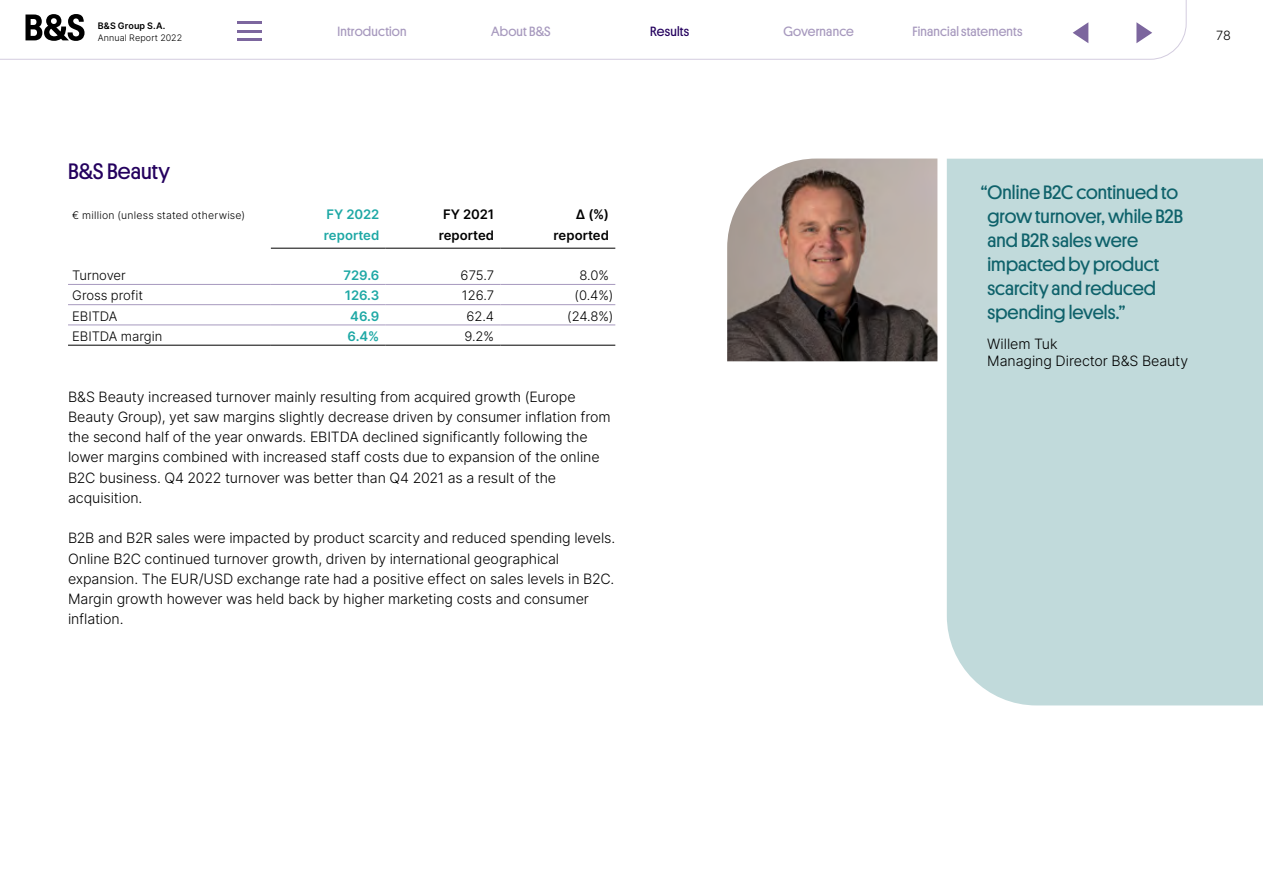
<style>
.page{position:relative;width:1263px;height:893px;background:#fff}
.page>*{position:absolute;margin:0;border:0;box-sizing:border-box;transform-origin:0 0}
.t1{font:22.5px "Platform";letter-spacing:.005em;color:#24005e}
.t2{font:19.5px/24px "Platform";letter-spacing:.005em;color:#0f626b}
.t3{font:300 14.25px/20.2px "Inter";letter-spacing:-.005em;color:#000}
.t4{font:13.5px "Platform";letter-spacing:.015em;color:#a799be}
.t5{font:13.5px "Platform";letter-spacing:.015em;color:#24005e}
.t6{font:300 13.2px "Inter";letter-spacing:-.005em;color:#000}
.t7{font:600 13.2px/20.2px "Inter";color:#1ea8a5}
.t8{font:600 13.2px/20.2px "Inter";color:#000;text-align:center}
.t9{font:300 12.75px "Inter";color:#000}
.t10{font:300 10.5px "Inter";letter-spacing:.02em;color:#000}
.t11{font:300 9px "Inter";letter-spacing:.01em;color:#000}
.t12{font:600 9px "Inter";letter-spacing:.015em;color:#000}
</style>
<div class="page">
<img style="left:727px;top:159px;width:210px;height:202px">
<div style="left:947px;top:159px;width:316px;height:546px;background:#c1dadb"></div>
<svg style="left:0;top:0;width:1187px;height:60px"></svg>
<svg style="left:26px;top:14px;width:59px;height:27px"></svg>
<div style="left:230px;top:11px;width:40px;height:40px;background:#fff"></div>
<hr style="left:238px;top:22px;width:24px;height:2px;background:#7c669e">
<hr style="left:238px;top:30px;width:24px;height:2px;background:#7c669e">
<hr style="left:238px;top:38px;width:24px;height:2px;background:#7c669e">
<div style="left:1128px;top:17px;width:32px;height:32px;background:#fff"></div>
<svg style="left:1136px;top:22px;width:16px;height:21px"></svg>
<div style="left:1065px;top:17px;width:31px;height:32px;background:#fff"></div>
<svg style="left:1073px;top:22px;width:15px;height:21px"></svg>
<hr style="left:68px;top:284px;width:203px;height:1px;background:#a799be">
<hr style="left:271px;top:284px;width:115px;height:1px;background:#a799be">
<hr style="left:386px;top:284px;width:114px;height:1px;background:#a799be">
<hr style="left:500px;top:284px;width:115px;height:1px;background:#a799be">
<hr style="left:68px;top:304px;width:203px;height:1px;background:#a799be">
<hr style="left:271px;top:304px;width:115px;height:1px;background:#a799be">
<hr style="left:386px;top:304px;width:114px;height:1px;background:#a799be">
<hr style="left:500px;top:304px;width:115px;height:1px;background:#a799be">
<hr style="left:68px;top:325px;width:203px;height:1px;background:#a799be">
<hr style="left:271px;top:325px;width:115px;height:1px;background:#a799be">
<hr style="left:386px;top:325px;width:114px;height:1px;background:#a799be">
<hr style="left:500px;top:325px;width:115px;height:1px;background:#a799be">
<hr style="left:271px;top:248px;width:115px;height:1px;background:#000">
<hr style="left:386px;top:248px;width:114px;height:1px;background:#000">
<hr style="left:500px;top:248px;width:115px;height:1px;background:#000">
<hr style="left:68px;top:345px;width:203px;height:1px;background:#000">
<hr style="left:271px;top:345px;width:115px;height:1px;background:#000">
<hr style="left:386px;top:345px;width:114px;height:1px;background:#000">
<hr style="left:500px;top:345px;width:115px;height:1px;background:#000">
<p class="t12" style="left:98px;top:19px;width:69px">B&amp;S Group S.A.</p>
<p class="t11" style="left:98px;top:31px;width:86px">Annual Report 2022</p>
<p class="t4" style="left:337px;top:22px;width:71px">Introduction</p>
<p class="t4" style="left:491px;top:22px;width:61px">About B&amp;S</p>
<p class="t5" style="left:650px;top:22px;width:40px">Results</p>
<p class="t4" style="left:783px;top:22px;width:72px">Governance</p>
<p class="t4" style="left:912px;top:22px;width:112px">Financial statements</p>
<p class="t9" style="left:1216px;top:26px;width:16px">78</p>
<h1 class="t1" style="left:68px;top:155px;width:103px">B&amp;S Beauty</h1>
<p class="t10" style="left:72px;top:208px;width:174px">€ million (unless stated otherwise)</p>
<p class="t7" style="left:324px;top:204px;width:57px">FY 2022 reported</p>
<p class="t8" style="left:439px;top:204px;width:57px">FY 2021 reported</p>
<p class="t8" style="left:553px;top:204px;width:57px;text-align:right">Δ (%) reported</p>
<p class="t6" style="left:72px;top:266px;width:55px">Turnover</p>
<p class="t7" style="left:343px;top:265px;width:37px">729.6</p>
<p class="t6" style="left:461px;top:266px;width:35px">675.7</p>
<p class="t6" style="left:580px;top:266px;width:31px">8.0%</p>
<p class="t6" style="left:72px;top:286px;width:72px">Gross profit</p>
<p class="t7" style="left:345px;top:285px;width:36px">126.3</p>
<p class="t6" style="left:462px;top:286px;width:34px">126.7</p>
<p class="t6" style="left:574px;top:286px;width:40px">(0.4%)</p>
<p class="t6" style="left:72px;top:306px;width:47px">EBITDA</p>
<p class="t7" style="left:350px;top:305px;width:31px">46.9</p>
<p class="t6" style="left:466px;top:306px;width:29px">62.4</p>
<p class="t6" style="left:567px;top:306px;width:48px">(24.8%)</p>
<p class="t6" style="left:72px;top:327px;width:92px">EBITDA margin</p>
<p class="t7" style="left:348px;top:326px;width:33px">6.4%</p>
<p class="t6" style="left:464px;top:327px;width:31px">9.2%</p>
<p class="t3" style="left:68px;top:386px;width:544px">B&amp;S Beauty increased turnover mainly resulting from acquired growth (Europe Beauty Group), yet saw margins slightly decrease driven by consumer inflation from the second half of the year onwards. EBITDA declined significantly following the lower margins combined with increased staff costs due to expansion of the online B2C business. Q4 2022 turnover was better than Q4 2021 as a result of the acquisition.</p>
<p class="t3" style="left:68px;top:528px;width:549px">B2B and B2R sales were impacted by product scarcity and reduced spending levels.<br>Online B2C continued turnover growth, driven by international geographical expansion. The EUR/USD exchange rate had a positive effect on sales levels in B2C.<br>Margin growth however was held back by higher marketing costs and consumer inflation.</p>
<h2 class="t2" style="left:987px;top:179px;width:197px;text-indent:-7px">“Online B2C continued to grow turnover, while B2B and B2R sales were impacted by product scarcity and reduced spending levels.”</h2>
<p class="t3" style="left:987px;top:335px;width:202px;line-height:17.1px">Willem Tuk<br>Managing Director B&amp;S Beauty</p>
</div>
